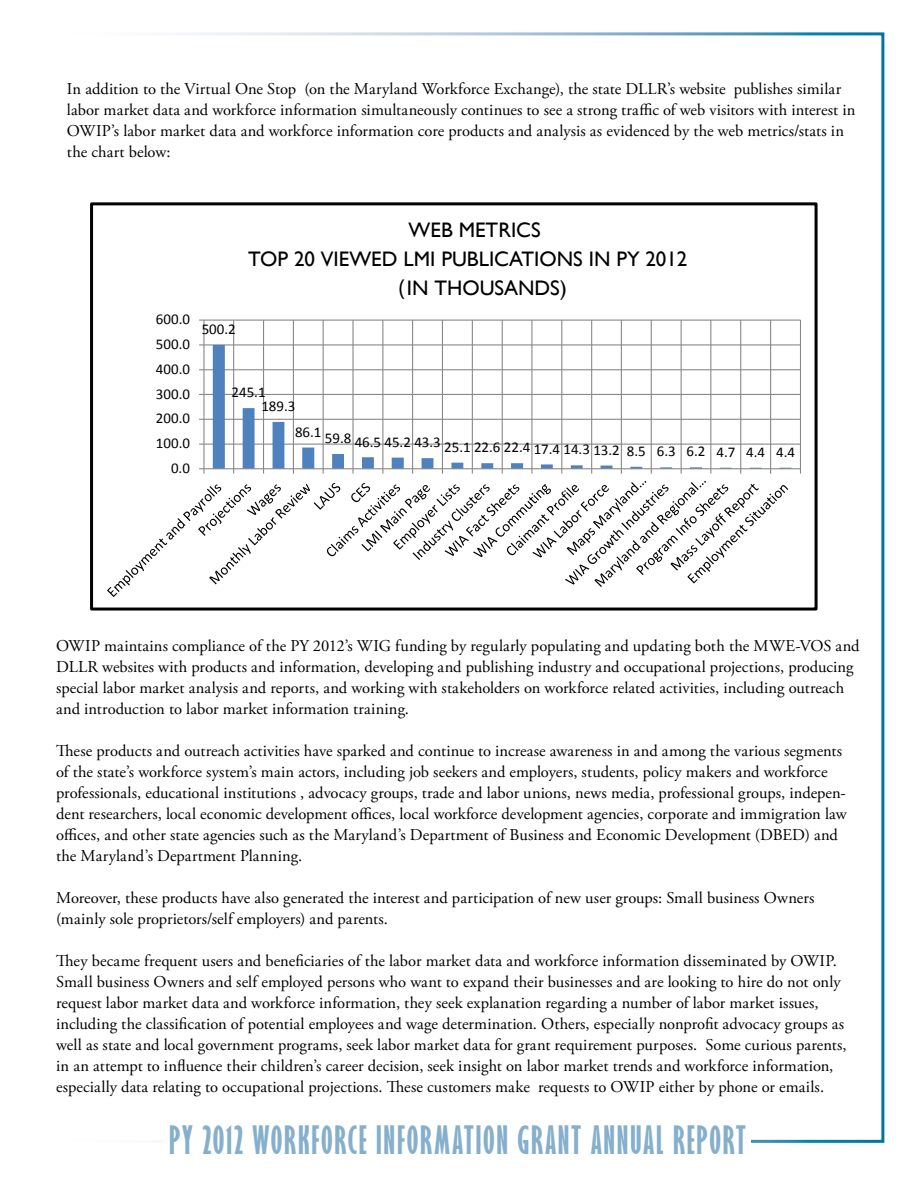
<style>
.page{position:relative;width:918px;height:1188px;background:#fff}
.page>*{position:absolute;margin:0;border:0;box-sizing:border-box;transform-origin:0 0}
.t1{font:700 extra-condensed 36px "Gill Sans";letter-spacing:.05em;color:#85afcc}
.t2{font:21px "Gill Sans";color:#000}
.t3{font:16.5px/21px "Adobe Garamond Pro";letter-spacing:.005em;color:#000}
.t4{font:15px/13.8px "Calibri";color:#000}
.s1{font-family:"Calibri";font-weight:700;font-size:24px}
</style>
<div class="page">
<hr style="left:204px;top:444px;width:596px;height:1px;background:#868686">
<hr style="left:204px;top:419px;width:596px;height:1px;background:#868686">
<hr style="left:204px;top:394px;width:596px;height:1px;background:#868686">
<hr style="left:204px;top:369px;width:596px;height:1px;background:#868686">
<hr style="left:204px;top:344px;width:596px;height:1px;background:#868686">
<hr style="left:204px;top:320px;width:596px;height:1px;background:#868686">
<hr style="left:233px;top:320px;width:1px;height:149px;background:#868686">
<hr style="left:263px;top:320px;width:1px;height:149px;background:#868686">
<hr style="left:293px;top:320px;width:1px;height:149px;background:#868686">
<hr style="left:323px;top:320px;width:1px;height:149px;background:#868686">
<hr style="left:352px;top:320px;width:2px;height:149px;background:#868686">
<hr style="left:382px;top:320px;width:1px;height:149px;background:#868686">
<hr style="left:412px;top:320px;width:1px;height:149px;background:#868686">
<hr style="left:442px;top:320px;width:1px;height:149px;background:#868686">
<hr style="left:472px;top:320px;width:1px;height:149px;background:#868686">
<hr style="left:502px;top:320px;width:1px;height:149px;background:#868686">
<hr style="left:531px;top:320px;width:1px;height:149px;background:#868686">
<hr style="left:561px;top:320px;width:1px;height:149px;background:#868686">
<hr style="left:591px;top:320px;width:1px;height:149px;background:#868686">
<hr style="left:621px;top:320px;width:1px;height:149px;background:#868686">
<hr style="left:651px;top:320px;width:1px;height:149px;background:#868686">
<hr style="left:681px;top:320px;width:1px;height:149px;background:#868686">
<hr style="left:710px;top:320px;width:1px;height:149px;background:#868686">
<hr style="left:740px;top:320px;width:1px;height:149px;background:#868686">
<hr style="left:770px;top:320px;width:1px;height:149px;background:#868686">
<hr style="left:800px;top:320px;width:1px;height:149px;background:#868686">
<svg style="left:213px;top:345px;width:578px;height:123px"></svg>
<hr style="left:203px;top:320px;width:2px;height:149px;background:#868686">
<hr style="left:204px;top:468px;width:596px;height:1px;background:#868686">
<svg style="left:199px;top:468px;width:6px;height:6px"></svg>
<svg style="left:107px;top:481px;width:681px;height:116px"></svg>
<div style="left:90px;top:202px;width:728px;height:409px;border:3px solid #000"></div>
<p class="t3" style="left:67px;top:79px;width:790px">In addition to the Virtual One Stop (on the Maryland Workforce Exchange), the state DLLR’s website publishes similar labor market data and workforce information simultaneously continues to see a strong traffic of web visitors with interest in OWIP’s labor market data and workforce information core products and analysis as evidenced by the web metrics/stats in the chart below:</p>
<p class="t4" style="left:156px;top:313px;width:36px">600.0</p>
<p class="t4" style="left:156px;top:337px;width:36px">500.0</p>
<p class="t4" style="left:156px;top:362px;width:36px">400.0</p>
<p class="t4" style="left:156px;top:387px;width:36px">300.0</p>
<p class="t4" style="left:156px;top:412px;width:36px">200.0</p>
<p class="t4" style="left:156px;top:436px;width:36px">100.0</p>
<p class="t4" style="left:171px;top:461px;width:20px">0.0</p>
<p class="t4" style="left:202px;top:322px;width:36px">500.2</p>
<p class="t2" style="left:409px;top:218px;width:134px">WEB METRICS</p>
<p class="t2" style="left:248px;top:247px;width:441px">TOP 20 VIEWED LMI PUBLICATIONS IN PY 2012</p>
<p class="t2" style="left:398px;top:276px;width:170px"><span class="s1">(</span>IN THOUSANDS)</p>
<p class="t4" style="left:261px;top:385px;width:36px;text-indent:-30px">245.1<br>189.3</p>
<p class="t4" style="left:295px;top:441px;width:502px">86.1 59.8 46.5 45.2 43.3 25.1 22.6 22.4 17.4 14.3 13.2 8.5 6.3 6.2 4.7 4.4 4.4</p>
<p class="t3" style="left:56px;top:636px;width:805px">OWIP maintains compliance of the PY 2012’s WIG funding by regularly populating and updating both the MWE-VOS and DLLR websites with products and information, developing and publishing industry and occupational projections, producing special labor market analysis and reports, and working with stakeholders on workforce related activities, including outreach and introduction to labor market information training.</p>
<p class="t3" style="left:56px;top:741px;width:792px">These products and outreach activities have sparked and continue to increase awareness in and among the various segments of the state’s workforce system’s main actors, including job seekers and employers, students, policy makers and workforce professionals, educational institutions , advocacy groups, trade and labor unions, news media, professional groups, indepen&shy;dent researchers, local economic development offices, local workforce development agencies, corporate and immigration law offices, and other state agencies such as the Maryland’s Department of Business and Economic Development (DBED) and the Maryland’s Department Planning.</p>
<p class="t3" style="left:56px;top:888px;width:760px">Moreover, these products have also generated the interest and participation of new user groups: Small business Owners (mainly sole proprietors/self employers) and parents.</p>
<p class="t3" style="left:56px;top:951px;width:792px">They became frequent users and beneficiaries of the labor market data and workforce information disseminated by OWIP.<br>Small business Owners and self employed persons who want to expand their businesses and are looking to hire do not only request labor market data and workforce information, they seek explanation regarding a number of labor market issues, including the classification of potential employees and wage determination. Others, especially nonprofit advocacy groups as well as state and local government programs, seek labor market data for grant requirement purposes. Some curious parents, in an attempt to influence their children’s career decision, seek insight on labor market trends and workforce information, especially data relating to occupational projections. These customers make requests to OWIP either by phone or emails.</p>
<h1 class="t1" style="left:169px;top:1118px;width:578px">PY 2012 WORKFORCE INFORMATION GRANT ANNUAL REPORT</h1>
</div>
